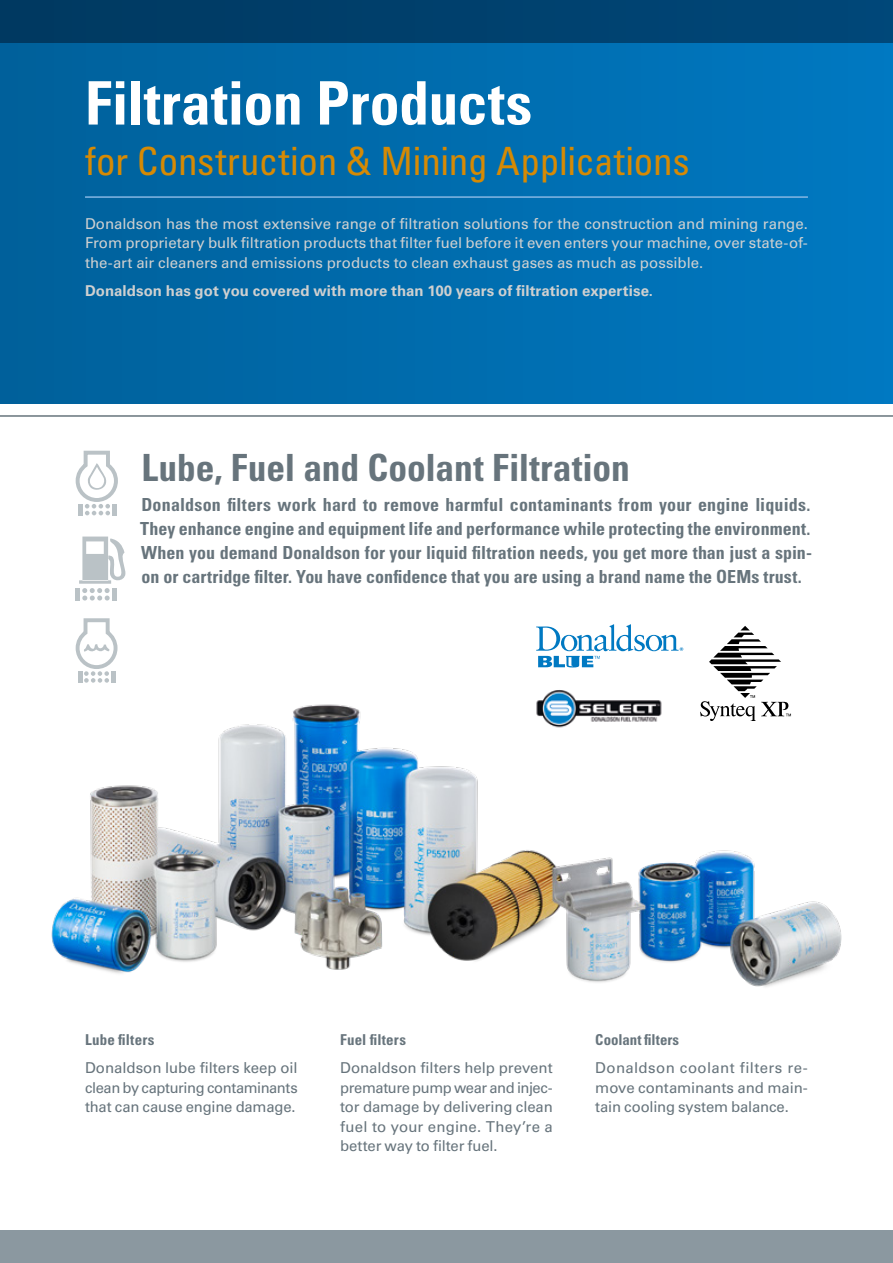
<style>
.page{position:relative;width:893px;height:1263px;background:#fff}
.page>*{position:absolute;margin:0;border:0;box-sizing:border-box;transform-origin:0 0}
.t1{font:60px "Univers LTCYR 67 Bold Cond";color:#fff}
.H2_26pt{font:condensed 39px "Univers LTCYR 57";letter-spacing:-.005em;color:#d68a04}
.t2{font:37.5px "Univers LTCYR 67 Bold Cond";letter-spacing:-.005em;color:#67747c}
.t3{font:18px/24px "Univers LTCYR 67 Bold Cond";color:#67747c;text-align:justify}
.Body{font:15px/19.5px "Univers LTCYR 55 Roman";letter-spacing:-.01em;color:#67747c;text-align:justify}
.Intro{font:15px/19.5px "Univers LTCYR 55 Roman";color:#cfd0d0;text-align:justify}
.Intro-2{font:700 15px "Univers LTCYR 65";letter-spacing:.005em;color:#cfd0d0}
.Body-2{font:15px "Univers LTCYR 67 Bold Cond";letter-spacing:.01em;color:#67747c}
</style>
<div class="page">
<div style="left:0;top:1230px;width:893px;height:33px;background:#8b98a0"></div>
<hr style="left:0;top:415px;width:893px;height:2px;background:#67747c">
<div style="left:0;top:0;width:893px;height:404px;background:linear-gradient(to right,#00609a,#0079c1)"></div>
<svg style="left:892px;top:152px;width:1px;height:85px"></svg>
<div style="left:0;top:0;width:893px;height:43px;background:#00406d"></div>
<svg style="left:75px;top:450px;width:43px;height:65px"></svg>
<svg style="left:75px;top:618px;width:43px;height:37px"></svg>
<svg style="left:536px;top:624px;width:147px;height:28px"></svg>
<svg style="left:79px;top:536px;width:47px;height:64px"></svg>
<div style="left:112px;top:588px;width:5px;height:12px;background:#bac2c6"></div>
<hr style="left:76px;top:588px;width:4px;height:12px;background:#bac2c6">
<img style="left:51px;top:655px;width:791px;height:332px">
<img style="left:536px;top:682px;width:127px;height:50px">
<svg style="left:700px;top:626px;width:91px;height:95px"></svg>
<hr style="left:85px;top:196px;width:723px;height:2px;background:#86b7e3">
<h1 class="t1" style="left:85px;top:66px;width:449px">Filtration Products</h1>
<p class="H2_26pt" style="left:85px;top:136px;width:606px">for Construction &amp; Mining Applications</p>
<p class="Intro" style="left:85px;top:213px;width:724px">Donaldson has the most extensive range of filtration solutions for the construction and mining range.<br>From proprietary bulk filtration products that filter fuel before it even enters your machine, over state-of&shy;the-art air cleaners and emissions products to clean exhaust gases as much as possible.</p>
<p class="Intro-2" style="left:85px;top:280px;width:570px">Donaldson has got you covered with more than 100 years of filtration expertise.</p>
<h3 class="t2" style="left:141px;top:444px;width:490px">Lube, Fuel and Coolant Filtration</h3>
<h4 class="t3" style="left:140px;top:492px;width:673px">Donaldson filters work hard to remove harmful contaminants from your engine liquids.<br>They enhance engine and equipment life and performance while protecting the environment.<br>When you demand Donaldson for your liquid filtration needs, you get more than just a spin&shy;on or cartridge filter. You have confidence that you are using a brand name the OEMs trust.</h4>
<h5 class="Body-2" style="left:85px;top:1031px;width:71px">Lube filters</h5>
<p class="Body" style="left:85px;top:1058px;width:214px">Donaldson lube filters keep oil clean by capturing contaminants that can cause engine damage.</p>
<h5 class="Body-2" style="left:340px;top:1031px;width:67px">Fuel filters</h5>
<p class="Body" style="left:340px;top:1058px;width:214px">Donaldson filters help prevent premature pump wear and injec&shy;tor damage by delivering clean fuel to your engine. They’re a better way to filter fuel.</p>
<p class="Body-2" style="left:595px;top:1031px;width:85px">Coolant filters</p>
<p class="Body" style="left:595px;top:1058px;width:214px">Donaldson coolant filters re&shy;move contaminants and main&shy;tain cooling system balance.</p>
</div>
